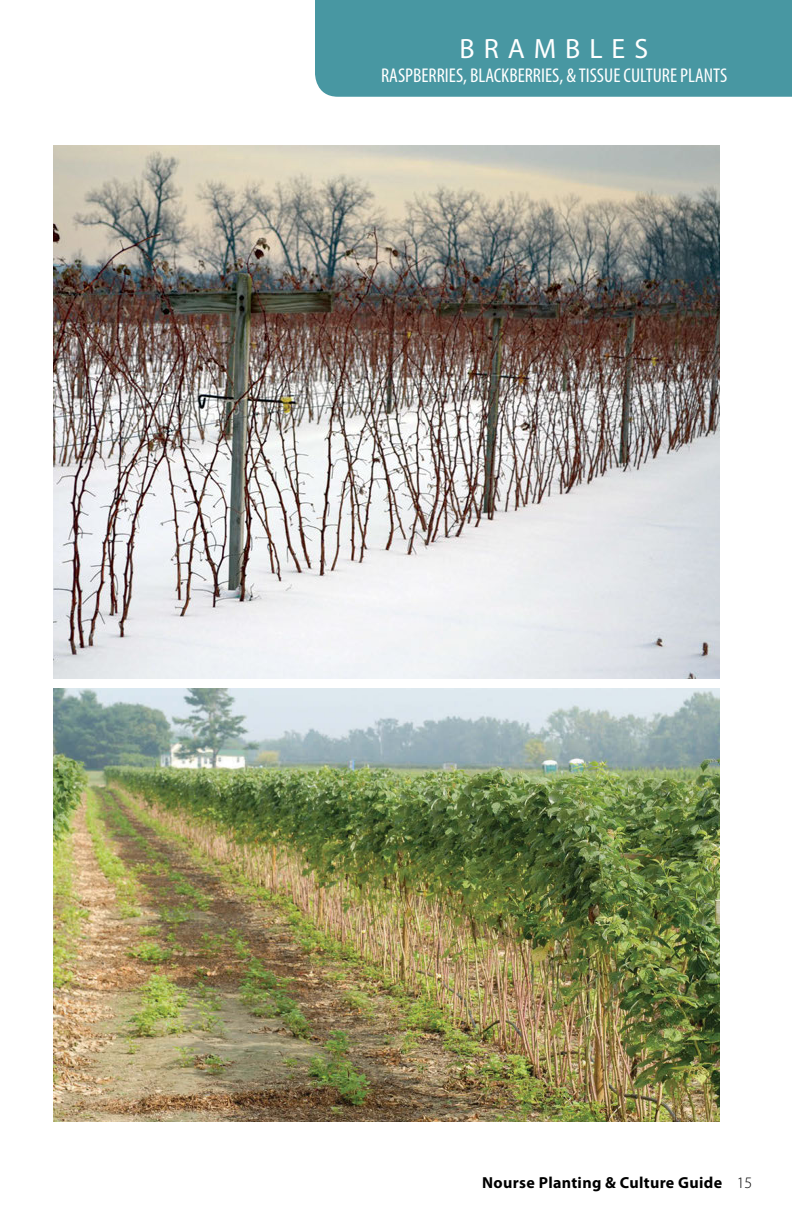
<style>
.page{position:relative;width:792px;height:1224px;background:#fff}
.page>*{position:absolute;margin:0;border:0;box-sizing:border-box;transform-origin:0 0}
.t1{font:28px "Myriad Pro";letter-spacing:.32em;color:#fff}
.t2{font:condensed 20px "Myriad Pro";color:#fff}
.t3{font:700 16px "Myriad Pro";letter-spacing:.02em;color:#000}
.s1{font-weight:300}
</style>
<div class="page">
<div style="left:315px;top:0;width:477px;height:97px;background:#4897a2"></div>
<img style="left:54px;top:145px;width:666px;height:534px">
<img style="left:54px;top:688px;width:666px;height:434px">
<h1 class="t1" style="left:460px;top:31px;width:190px">BRAMBLES</h1>
<p class="t2" style="left:381px;top:63px;width:348px">RASPBERRIES, BLACKBERRIES, &amp; TISSUE CULTURE PLANTS</p>
<p class="t3" style="left:482px;top:1172px;width:272px">Nourse Planting &amp; Culture Guide <span class="s1">15</span></p>
</div>
